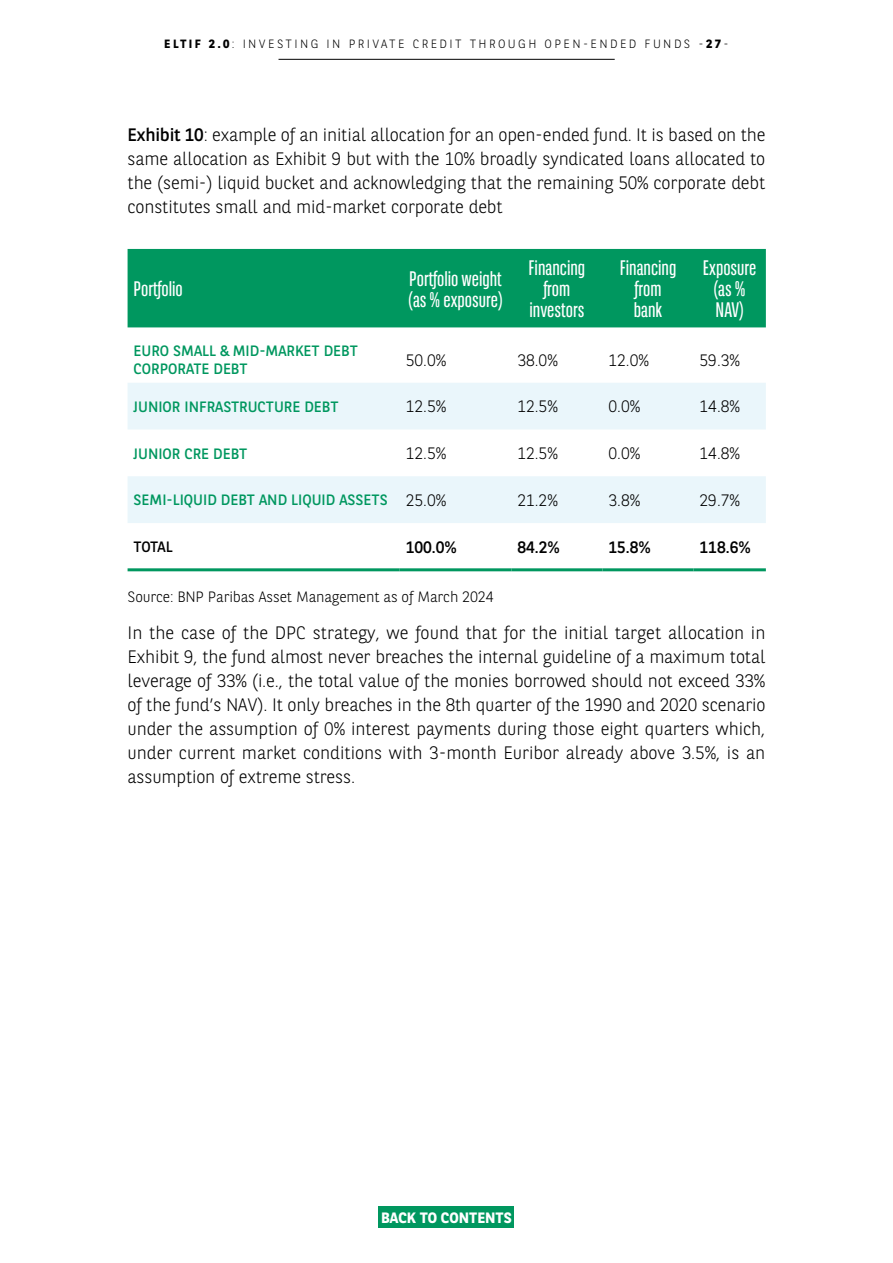
<style>
.page{position:relative;width:893px;height:1263px;background:#fff}
.page>*{position:absolute;margin:0;border:0;box-sizing:border-box;transform-origin:0 0}
.t1{font:21px/21px "BNPP Sans Condensed";color:#fff;text-align:center}
.t2{font:300 18px/24px "BNPP Sans";letter-spacing:-.01em;color:#000;text-align:justify}
.t3{font:300 16.5px "BNPP Sans";color:#000}
.t4{font:16.5px "BNPP Sans";color:#000}
.t5{font:15px/18px "BNPP Sans";color:#00975f}
.t6{font:300 15px "BNPP Sans";letter-spacing:-.01em;color:#000}
.t7{font:700 15px "BNPP Sans";color:#fff}
.t8{font:15px "BNPP Sans";letter-spacing:-.025em;color:#000}
.t9{font:300 12px "BNPP Sans";letter-spacing:.2em;color:#000}
.s1{font-weight:700}
.s2{font-weight:400}
.s3{font-weight:300;font-size:16.5px;color:#000}
</style>
<div class="page">
<hr style="left:279px;top:59px;width:336px;height:1px;background:#000">
<div style="left:379px;top:1206px;width:135px;height:22px;background:#00975f"></div>
<div style="left:128px;top:249px;width:638px;height:78px;background:#00975f"></div>
<svg style="left:128px;top:383px;width:638px;height:140px;fill:#eaf6fb"></svg>
<hr style="left:128px;top:568px;width:272px;height:3px;background:#00975f">
<hr style="left:400px;top:568px;width:111px;height:3px;background:#00975f">
<hr style="left:511px;top:568px;width:91px;height:3px;background:#00975f">
<hr style="left:602px;top:568px;width:92px;height:3px;background:#00975f">
<hr style="left:694px;top:568px;width:72px;height:3px;background:#00975f">
<p class="t9" style="left:164px;top:35px;width:566px"><span class="s1">ELTIF 2.0</span>: INVESTING IN PRIVATE CREDIT THROUGH OPEN-ENDED FUNDS -<span class="s1">27</span>-</p>
<p class="t2" style="left:128px;top:122px;width:639px"><span class="s2">Exhibit 10</span>: example of an initial allocation for an open-ended fund. It is based on the same allocation as Exhibit 9 but with the 10% broadly syndicated loans allocated to the (semi-) liquid bucket and acknowledging that the remaining 50% corporate debt constitutes small and mid-market corporate debt</p>
<p class="t1" style="left:134px;top:278px;width:51px">Portfolio</p>
<p class="t1" style="left:409px;top:267px;width:95px;text-align:left">Portfolio weight (as % exposure)</p>
<p class="t1" style="left:529px;top:257px;width:58px">Financing from investors</p>
<p class="t1" style="left:620px;top:257px;width:58px">Financing from bank</p>
<p class="t1" style="left:703px;top:257px;width:55px">Exposure (as %<br>NAV)</p>
<p class="t5" style="left:134px;top:341px;width:226px">EURO SMALL &amp; MID-MARKET DEBT<br>CORPORATE DEBT</p>
<p class="t3" style="left:406px;top:349px;width:42px">50.0%</p>
<p class="t3" style="left:517px;top:349px;width:42px">38.0%</p>
<p class="t3" style="left:608px;top:349px;width:42px">12.0%</p>
<p class="t3" style="left:700px;top:349px;width:42px">59.3%</p>
<p class="t5" style="left:134px;top:397px;width:207px">JUNIOR INFRASTRUCTURE DEBT</p>
<p class="t3" style="left:406px;top:395px;width:42px">12.5%</p>
<p class="t3" style="left:517px;top:395px;width:42px">12.5%</p>
<p class="t3" style="left:608px;top:395px;width:33px">0.0%</p>
<p class="t3" style="left:700px;top:395px;width:42px">14.8%</p>
<p class="t5" style="left:134px;top:444px;width:115px">JUNIOR CRE DEBT</p>
<p class="t3" style="left:406px;top:442px;width:42px">12.5%</p>
<p class="t3" style="left:517px;top:442px;width:42px">12.5%</p>
<p class="t3" style="left:608px;top:442px;width:33px">0.0%</p>
<p class="t3" style="left:700px;top:442px;width:42px">14.8%</p>
<p class="t5" style="left:134px;top:490px;width:314px">SEMI-LIQUID DEBT AND LIQUID ASSETS <span class="s3">25.0%</span></p>
<p class="t3" style="left:517px;top:489px;width:42px">21.2%</p>
<p class="t3" style="left:608px;top:489px;width:33px">3.8%</p>
<p class="t3" style="left:700px;top:489px;width:42px">29.7%</p>
<p class="t8" style="left:134px;top:537px;width:41px">TOTAL</p>
<p class="t4" style="left:406px;top:536px;width:53px">100.0%</p>
<p class="t4" style="left:517px;top:536px;width:44px">84.2%</p>
<p class="t4" style="left:608px;top:536px;width:44px">15.8%</p>
<p class="t4" style="left:700px;top:536px;width:53px">118.6%</p>
<p class="t6" style="left:128px;top:587px;width:368px">Source: BNP Paribas Asset Management as of March 2024</p>
<p class="t2" style="left:128px;top:620px;width:639px">In the case of the DPC strategy, we found that for the initial target allocation in Exhibit 9, the fund almost never breaches the internal guideline of a maximum total leverage of 33% (i.e., the total value of the monies borrowed should not exceed 33% of the fund’s NAV). It only breaches in the 8th quarter of the 1990 and 2020 scenario under the assumption of 0% interest payments during those eight quarters which, under current market conditions with 3-month Euribor already above 3.5%, is an assumption of extreme stress.</p>
<p class="t7" style="left:381px;top:1207px;width:132px">BACK TO CONTENTS</p>
</div>
